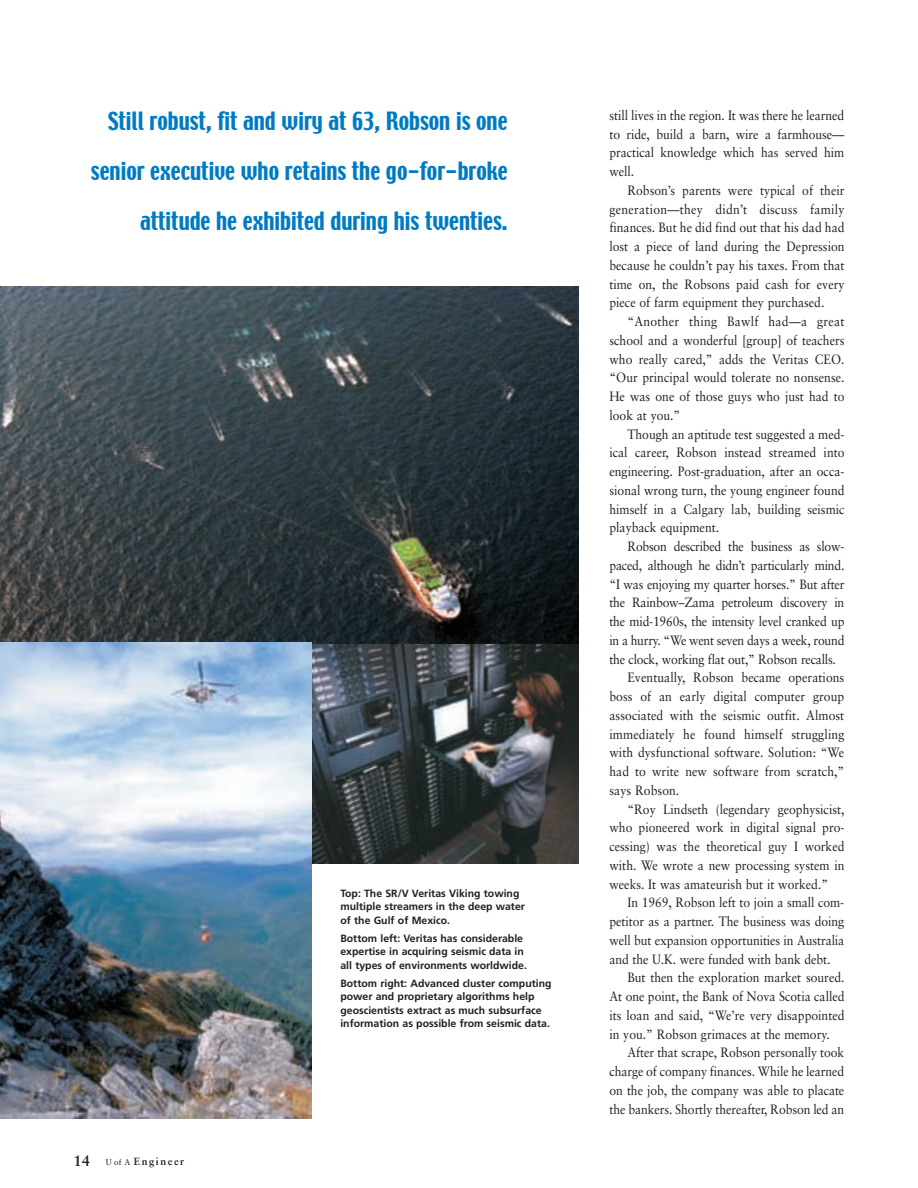
<style>
.page{position:relative;width:918px;height:1188px;background:#fff}
.page>*{position:absolute;margin:0;border:0;box-sizing:border-box;transform-origin:0 0}
.t1{font:22.35px "Techno";color:#007bc3}
.t2{font:13.5px/18.8px "Sabon";color:#231f20;text-align:justify;scale:.9 1}
.t3{font:700 10.5px/13.5px "Frutiger";color:#231f20}
.t4{font:700 10.5px "Sabon";letter-spacing:.15em;color:#231f20}
.s1{font-size:15px}
.s2{font-weight:400;font-size:8.25px}
</style>
<div class="page">
<img style="left:312px;top:643px;width:267px;height:220px">
<img style="left:0;top:287px;width:579px;height:356px">
<img style="left:0;top:642px;width:312px;height:476px">
<h1 class="t1" style="left:108px;top:108px;width:401px">Still robust, fit and wiry at 63, Robson is one</h1>
<h1 class="t1" style="left:91px;top:158px;width:418px">senior executive who retains the go-for-broke</h1>
<h1 class="t1" style="left:140px;top:208px;width:369px">attitude he exhibited during his twenties.</h1>
<p class="t4" style="left:74px;top:1156px;width:112px"><span class="s1">14</span> <span class="s2">U of A</span> Engineer</p>
<p class="t3" style="left:340px;top:887px;width:186px">Top: The SR/V Veritas Viking towing multiple streamers in the deep water of the Gulf of Mexico.</p>
<p class="t3" style="left:340px;top:932px;width:188px">Bottom left: Veritas has considerable expertise in acquiring seismic data in all types of environments worldwide.</p>
<p class="t3" style="left:340px;top:977px;width:213px">Bottom right: Advanced cluster computing power and proprietary algorithms help geoscientists extract as much subsurface information as possible from seismic data.</p>
<p class="t2" style="left:609px;top:107px;width:263px">still lives in the region. It was there he learned to ride, build a barn, wire a farmhouse— practical knowledge which has served him well.</p>
<p class="t2" style="left:609px;top:182px;width:263px;text-indent:18px">Robson’s parents were typical of their generation—they didn’t discuss family finances. But he did find out that his dad had lost a piece of land during the Depression because he couldn’t pay his taxes. From that time on, the Robsons paid cash for every piece of farm equipment they purchased.</p>
<p class="t2" style="left:609px;top:313px;width:263px;text-indent:18px">“Another thing Bawlf had—a great school and a wonderful [group] of teachers who really cared,” adds the Veritas CEO. “Our principal would tolerate no nonsense.<br>He was one of those guys who just had to look at you.”</p>
<p class="t2" style="left:609px;top:426px;width:263px;text-indent:18px">Though an aptitude test suggested a med&shy;ical career, Robson instead streamed into engineering. Post-graduation, after an occa&shy;sional wrong turn, the young engineer found himself in a Calgary lab, building seismic playback equipment.</p>
<p class="t2" style="left:627px;top:538px;width:243px">Robson described the business as slow-</p>
<p class="t2" style="left:609px;top:557px;width:263px">paced, although he didn’t particularly mind.</p>
<p class="t2" style="left:609px;top:576px;width:263px">“I was enjoying my quarter horses.” But after</p>
<p class="t2" style="left:609px;top:594px;width:263px">the Rainbow–Zama petroleum discovery in</p>
<p class="t2" style="left:609px;top:613px;width:263px">the mid-1960s, the intensity level cranked up</p>
<p class="t2" style="left:609px;top:632px;width:263px">in a hurry. “We went seven days a week, round</p>
<p class="t2" style="left:609px;top:651px;width:253px">the clock, working flat out,” Robson recalls.</p>
<p class="t2" style="left:627px;top:669px;width:243px">Eventually, Robson became operations</p>
<p class="t2" style="left:609px;top:688px;width:262px">boss of an early digital computer group</p>
<p class="t2" style="left:609px;top:707px;width:262px">associated with the seismic outfit. Almost</p>
<p class="t2" style="left:609px;top:726px;width:263px">immediately he found himself struggling</p>
<p class="t2" style="left:609px;top:744px;width:262px">with dysfunctional software. Solution: “We</p>
<p class="t2" style="left:609px;top:763px;width:263px">had to write new software from scratch,”</p>
<p class="t2" style="left:609px;top:782px;width:79px">says Robson.</p>
<p class="t2" style="left:627px;top:801px;width:243px">“Roy Lindseth (legendary geophysicist,</p>
<p class="t2" style="left:609px;top:819px;width:263px">who pioneered work in digital signal pro-</p>
<p class="t2" style="left:609px;top:838px;width:263px">cessing) was the theoretical guy I worked</p>
<p class="t2" style="left:609px;top:857px;width:263px">with. We wrote a new processing system in</p>
<p class="t2" style="left:609px;top:876px;width:245px">weeks. It was amateurish but it worked.”</p>
<p class="t2" style="left:627px;top:894px;width:243px">In 1969, Robson left to join a small com-</p>
<p class="t2" style="left:609px;top:913px;width:263px">petitor as a partner. The business was doing</p>
<p class="t2" style="left:609px;top:932px;width:262px">well but expansion opportunities in Australia</p>
<p class="t2" style="left:609px;top:951px;width:247px">and the U.K. were funded with bank debt.</p>
<p class="t2" style="left:627px;top:969px;width:243px">But then the exploration market soured.</p>
<p class="t2" style="left:609px;top:988px;width:263px">At one point, the Bank of Nova Scotia called</p>
<p class="t2" style="left:609px;top:1007px;width:263px">its loan and said, “We’re very disappointed</p>
<p class="t2" style="left:609px;top:1026px;width:246px">in you.” Robson grimaces at the memory.</p>
<p class="t2" style="left:627px;top:1044px;width:243px">After that scrape, Robson personally took</p>
<p class="t2" style="left:609px;top:1063px;width:262px">charge of company finances. While he learned</p>
<p class="t2" style="left:609px;top:1082px;width:263px">on the job, the company was able to placate</p>
<p class="t2" style="left:609px;top:1101px;width:262px">the bankers. Shortly thereafter, Robson led an</p>
</div>
